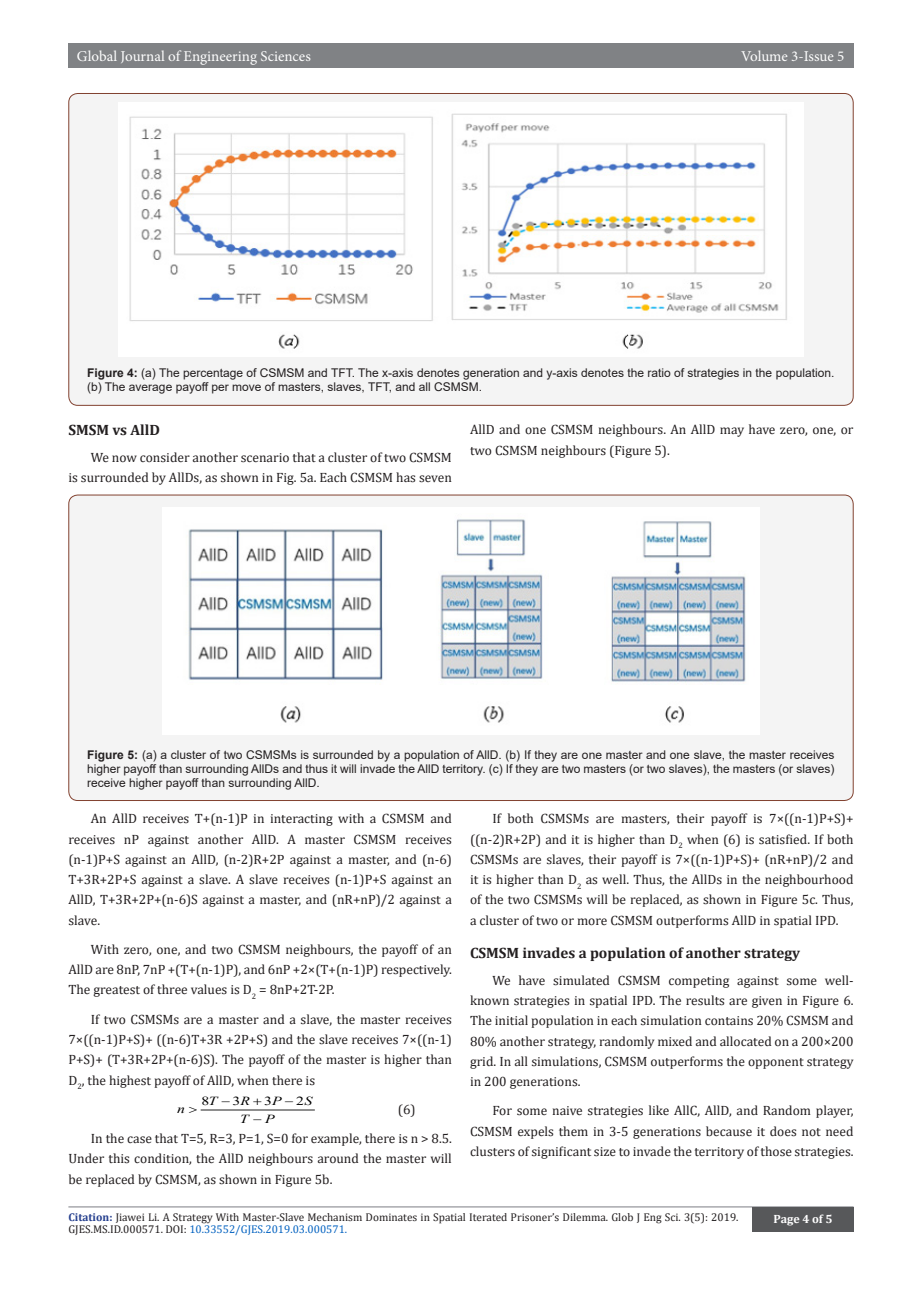
<style>
.page{position:relative;width:922px;height:1292px;background:#fff}
.page>*{position:absolute;margin:0;border:0;box-sizing:border-box;transform-origin:0 0}
.t1{font:700 15px "Cambria";color:#231f20}
.t2{font:15px "Minion Pro";color:#fff}
.t3{font:13.5px/20.2px "Cambria";color:#231f20;text-align:justify}
.t4{font:12.3px "Times New Roman";color:#000;scale:1.28 1}
.t5{font:italic 12.3px "Times New Roman";color:#000;scale:1.28 1}
.t6{font:12px/14.4px "Arial";color:#231f20}
.t7{font:700 12px "Cambria";color:#fff}
.t8{font:11.25px/12px "Cambria";color:#231f20}
.s1{font-weight:700}
.s2{font-style:italic}
.s3{font-weight:700;color:#253f8e}
.s4{color:#0563c1}
</style>
<div class="page">
<div style="left:68px;top:44px;width:786px;height:24px;background:#808285"></div>
<hr style="left:68px;top:1206px;width:785px;height:1px;background:#a8a9ad">
<div style="left:752px;top:1207px;width:102px;height:25px;background:#57585a"></div>
<div style="left:69px;top:93px;width:784px;height:312px;background:#f4f4f4;border-radius:9px"></div>
<img style="left:119px;top:103px;width:684px;height:254px">
<div style="left:69px;top:495px;width:784px;height:305px;background:#f4f4f4;border-radius:9px"></div>
<img style="left:162px;top:507px;width:597px;height:228px">
<hr style="left:201px;top:1109px;width:113px;height:1px;background:#000">
<p class="t2" style="left:77px;top:46px;width:235px">Global Journal of Engineering Sciences</p>
<p class="t2" style="left:741px;top:46px;width:105px">Volume 3-Issue 5</p>
<p class="t6" style="left:87px;top:365px;width:748px"><span class="s1">Figure 4:</span> (a) The percentage of CSMSM and TFT. The x-axis denotes generation and y-axis denotes the ratio of strategies in the population. (b) The average payoff per move of masters, slaves, TFT, and all CSMSM.</p>
<p class="t1" style="left:68px;top:420px;width:93px">SMSM vs AllD</p>
<p class="t3" style="left:68px;top:447px;width:385px;text-align:right">We now consider another scenario that a cluster of two CSMSM<br>is surrounded by AllDs, as shown in Fig. 5a. Each CSMSM has seven</p>
<p class="t3" style="left:470px;top:419px;width:385px">AllD and one CSMSM neighbours. An AllD may have zero, one, or two CSMSM neighbours (Figure 5).</p>
<p class="t6" style="left:87px;top:747px;width:748px;text-align:justify"><span class="s1">Figure 5:</span> (a) a cluster of two CSMSMs is surrounded by a population of AllD. (b) If they are one master and one slave, the master receives higher payoff than surrounding AllDs and thus it will invade the AllD territory. (c) If they are two masters (or two slaves), the masters (or slaves) receive higher payoff than surrounding AllD.</p>
<p class="t3" style="left:68px;top:808px;width:385px;text-indent:22px">An AllD receives T+(n-1)P in interacting with a CSMSM and receives nP against another AllD. A master CSMSM receives (n-1)P+S against an AllD, (n-2)R+2P against a master, and (n-6)<br>T+3R+2P+S against a slave. A slave receives (n-1)P+S against an AllD, T+3R+2P+(n-6)S against a master, and (nR+nP)/2 against a slave.</p>
<p class="t3" style="left:68px;top:939px;width:385px;text-indent:22px">With zero, one, and two CSMSM neighbours, the payoff of an AllD are 8nP, 7nP +(T+(n-1)P), and 6nP +2×(T+(n-1)P) respectively.<br>The greatest of three values is D<sub>2</sub> = 8nP+2T-2P.</p>
<p class="t3" style="left:68px;top:1009px;width:385px;text-indent:22px">If two CSMSMs are a master and a slave, the master receives 7×((n-1)P+S)+ ((n-6)T+3R +2P+S) and the slave receives 7×((n-1)<br>P+S)+ (T+3R+2P+(n-6)S). The payoff of the master is higher than D<sub>2</sub>, the highest payoff of AllD, when there is</p>
<p class="t4" style="left:201px;top:1092px;width:40px">8<span class="s2">T</span> −3<span class="s2">R</span></p>
<p class="t4" style="left:264px;top:1092px;width:39px">3<span class="s2">P</span>−2<span class="s2">S</span></p>
<p class="t5" style="left:177px;top:1100px;width:8px">n</p>
<p class="t5" style="left:240px;top:1110px;width:29px">T −P</p>
<p class="t3" style="left:470px;top:808px;width:385px;text-indent:22px">If both CSMSMs are masters, their payoff is 7×((n-1)P+S)+ ((n-2)R+2P) and it is higher than D<sub>2</sub> when (6) is satisfied. If both CSMSMs are slaves, their payoff is 7×((n-1)P+S)+ (nR+nP)/2 and it is higher than D<sub>2</sub> as well. Thus, the AllDs in the neighbourhood of the two CSMSMs will be replaced, as shown in Figure 5c. Thus, a cluster of two or more CSMSM outperforms AllD in spatial IPD.</p>
<p class="t1" style="left:470px;top:942px;width:332px">CSMSM invades a population of another strategy</p>
<p class="t3" style="left:470px;top:970px;width:385px;text-indent:22px">We have simulated CSMSM competing against some well&shy;known strategies in spatial IPD. The results are given in Figure 6.<br>The initial population in each simulation contains 20% CSMSM and 80% another strategy, randomly mixed and allocated on a 200×200 grid. In all simulations, CSMSM outperforms the opponent strategy in 200 generations.</p>
<p class="t3" style="left:470px;top:1100px;width:385px;text-indent:22px">For some naive strategies like AllC, AllD, and Random player, CSMSM expels them in 3-5 generations because it does not need clusters of significant size to invade the territory of those strategies.</p>
<p class="t3" style="left:398px;top:1099px;width:19px">(6)</p>
<p class="t3" style="left:68px;top:1128px;width:385px;text-indent:22px">In the case that T=5, R=3, P=1, S=0 for example, there is n &gt; 8.5.<br>Under this condition, the AllD neighbours around the master will be replaced by CSMSM, as shown in Figure 5b.</p>
<p class="t8" style="left:68px;top:1211px;width:671px"><span class="s3">Citation:</span> Jiawei Li. A Strategy With Master-Slave Mechanism Dominates in Spatial Iterated Prisoner’s Dilemma. Glob J Eng Sci. 3(5): 2019.<br>GJES.MS.ID.000571. DOI: <span class="s4">10.33552/GJES.2019.03.000571.</span></p>
<p class="t7" style="left:773px;top:1210px;width:60px">Page 4 of 5</p>
</div>
